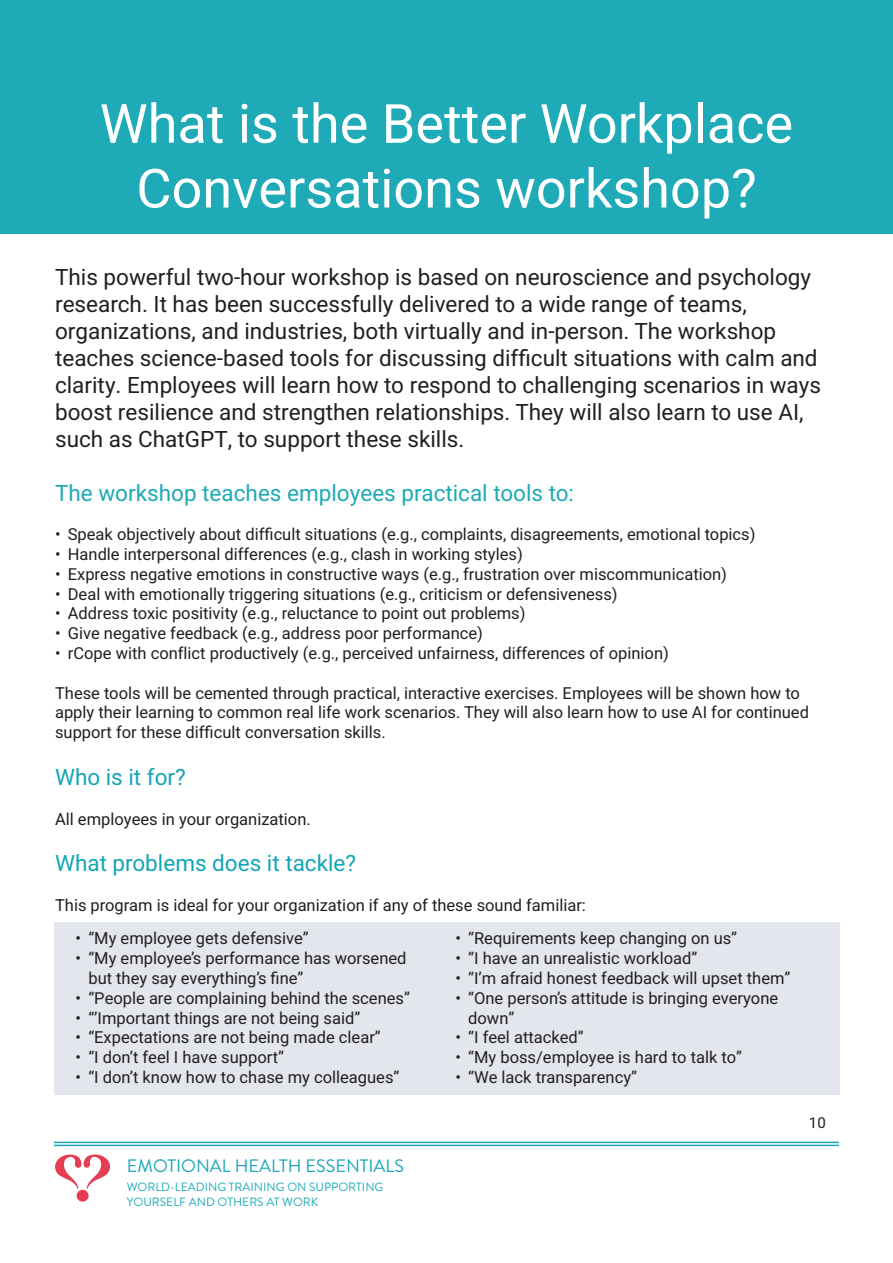
<style>
.page{position:relative;width:893px;height:1263px;background:#fff}
.page>*{position:absolute;margin:0;border:0;box-sizing:border-box;transform-origin:0 0}
.t1{font:54px/64.8px "Heebo";color:#fff;text-align:center}
.t2{font:22.5px/27px "Heebo";color:#231f20}
.t3{font:22.5px "Heebo";color:#1eaab7}
.t4{font:22.5px "Heebo";color:#13a6b7}
.t5{font:18px "Brandon Grotesque";color:#19a6b7}
.t6{font:16.5px/19.8px "Heebo";color:#231f20}
.t7{font:15px "Heebo";color:#231f20}
.t8{font:12px/14.4px "Brandon Grotesque";color:#1eaab7}
</style>
<div class="page">
<div style="left:54px;top:923px;width:786px;height:172px;background:#e4e6ed"></div>
<hr style="left:54px;top:1142px;width:785px;height:1px;background:#19a6b7">
<hr style="left:54px;top:1145px;width:785px;height:1px;background:#19a6b7">
<div style="left:77px;top:1190px;width:12px;height:12px;background:#e63d54;border-radius:50%"></div>
<svg style="left:55px;top:1154px;width:55px;height:35px"></svg>
<div style="left:0;top:0;width:893px;height:234px;background:#1eaab7"></div>
<h1 class="t1" style="left:100px;top:91px;width:695px">What is the Better Workplace<br>Conversations workshop?</h1>
<p class="t2" style="left:55px;top:263px;width:767px">This powerful two-hour workshop is based on neuroscience and psychology research. It has been successfully delivered to a wide range of teams, organizations, and industries, both virtually and in-person. The workshop teaches science-based tools for discussing difficult situations with calm and clarity. Employees will learn how to respond to challenging scenarios in ways boost resilience and strengthen relationships. They will also learn to use AI, such as ChatGPT, to support these skills.</p>
<h2 class="t3" style="left:55px;top:477px;width:521px">The workshop teaches employees practical tools to:</h2>
<p class="t6" style="left:55px;top:524px;width:702px">• Speak objectively about difficult situations (e.g., complaints, disagreements, emotional topics)</p>
<p class="t6" style="left:55px;top:544px;width:469px">• Handle interpersonal differences (e.g., clash in working styles)</p>
<p class="t6" style="left:55px;top:564px;width:673px">• Express negative emotions in constructive ways (e.g., frustration over miscommunication)</p>
<p class="t6" style="left:55px;top:584px;width:564px">• Deal with emotionally triggering situations (e.g., criticism or defensiveness)</p>
<p class="t6" style="left:55px;top:604px;width:472px">• Address toxic positivity (e.g., reluctance to point out problems)</p>
<p class="t6" style="left:55px;top:623px;width:429px">• Give negative feedback (e.g., address poor performance)</p>
<p class="t6" style="left:55px;top:643px;width:615px">• rCope with conflict productively (e.g., perceived unfairness, differences of opinion)</p>
<p class="t6" style="left:55px;top:683px;width:755px">These tools will be cemented through practical, interactive exercises. Employees will be shown how to apply their learning to common real life work scenarios. They will also learn how to use AI for continued support for these difficult conversation skills.</p>
<h2 class="t4" style="left:55px;top:761px;width:132px">Who is it for?</h2>
<p class="t6" style="left:55px;top:809px;width:257px">All employees in your organization.</p>
<h2 class="t4" style="left:55px;top:848px;width:303px">What problems does it tackle?</h2>
<p class="t6" style="left:55px;top:895px;width:532px">This program is ideal for your organization if any of these sound familiar:</p>
<p class="t6" style="left:76px;top:928px;width:235px">• “My employee gets defensive”</p>
<p class="t6" style="left:88px;top:948px;width:320px;text-indent:-13px">• “My employee’s performance has worsened but they say everything’s fine”</p>
<p class="t6" style="left:76px;top:988px;width:336px">• “People are complaining behind the scenes”</p>
<p class="t6" style="left:76px;top:1008px;width:286px">• “’Important things are not being said”</p>
<p class="t6" style="left:76px;top:1027px;width:307px">• “Expectations are not being made clear”</p>
<p class="t6" style="left:76px;top:1047px;width:210px">• “I don’t feel I have support”</p>
<p class="t6" style="left:76px;top:1067px;width:325px">• “I don’t know how to chase my colleagues”</p>
<p class="t6" style="left:455px;top:928px;width:283px">• “Requirements keep changing on us”</p>
<p class="t6" style="left:455px;top:948px;width:243px">• “I have an unrealistic workload”</p>
<p class="t6" style="left:455px;top:968px;width:336px">• “I’m afraid honest feedback will upset them”</p>
<p class="t6" style="left:468px;top:988px;width:311px;text-indent:-13px">• “One person’s attitude is bringing everyone down”</p>
<p class="t6" style="left:455px;top:1027px;width:130px">• “I feel attacked”</p>
<p class="t6" style="left:455px;top:1047px;width:288px">• “My boss/employee is hard to talk to”</p>
<p class="t6" style="left:455px;top:1067px;width:183px">• “We lack transparency”</p>
<p class="t5" style="left:127px;top:1153px;width:279px">EMOTIONAL HEALTH ESSENTIALS</p>
<p class="t8" style="left:127px;top:1180px;width:258px">WORLD-LEADING TRAINING ON SUPPORTING<br>YOURSELF AND OTHERS AT WORK</p>
<p class="t7" style="left:809px;top:1112px;width:18px">10</p>
</div>
